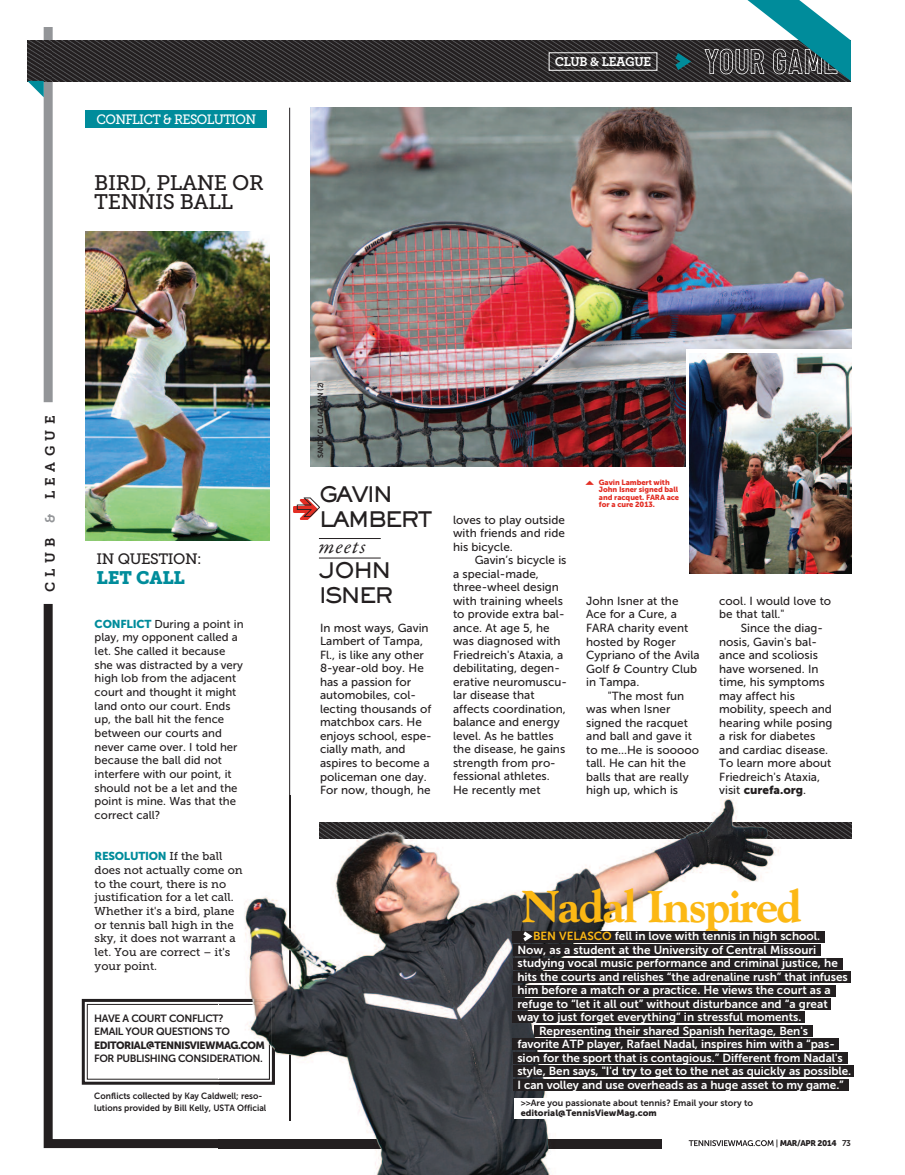
<style>
.page{position:relative;width:905px;height:1175px;background:#fff}
.page>*{position:absolute;margin:0;border:0;box-sizing:border-box;transform-origin:0 0}
.t1{font:800 45.3px "Goudy";letter-spacing:-.035em;color:#fcb814}
.t2{font:21.15px/25.2px "Sackers Heavy Gothic";letter-spacing:-.1em;color:#231f20}
.t3{font:italic 21.15px "Garamond Premr Pro";letter-spacing:.05em;color:#231f20}
.t4{font:21px/19.5px "Museo Slab 500";letter-spacing:-.02em;color:#231f20}
.t5{font:18px "Museo Slab 900";letter-spacing:-.015em;color:#008c9b}
.t6{font:15px "Museo Slab 500";letter-spacing:-.03em;color:#231f20}
.t7{font:13.5px "Museo Slab 500";letter-spacing:-.05em;color:#fff;scale:.95 1}
.t8{font:13.5px "Museo Slab 700";letter-spacing:.4em;color:#231f20}
.t9{font:700 13.5px "Archer";letter-spacing:-.025em;color:#fff}
.t10{font:11.7px/13.5px "Museo Sans 500";color:#231f20}
.t11{font:11.7px "Museo Sans 700";letter-spacing:-.005em;color:#fff}
.t12{font:11.7px "Museo Sans 900";color:#231f20}
.t13{font:11.4px/13.6px "Museo Sans 500";color:#231f20}
.t14{font:11.4px/13.6px "Museo Slab 500";color:#231f20}
.t15{font:11.4px "Museo Sans 900";letter-spacing:-.025em;color:#008c9b}
.t16{font:10.5px/13.5px "Museo Sans 700";letter-spacing:-.035em;color:#231f20}
.t17{font:10.5px "Museo Sans 900";letter-spacing:-.05em;color:#231f20}
.t18{font:9px/12px "Museo Sans 700";color:#231f20;scale:.95 1}
.t19{font:9px "Museo Sans 700";color:#231f20}
.t20{font:9px "Museo Sans 900";color:#231f20}
.t21{font:7.5px/7.5px "Museo Sans 900";letter-spacing:-.01em;color:#e32e24}
.t22{font:7.5px "Museo Sans 700";letter-spacing:-.025em;color:#231f20;scale:.95 1}
.s1{color:#939598}
.s2{font-family:"Museo Sans 900";color:#008c9b}
.s3{font-family:"Museo Slab 500";color:#231f20}
.s4{font-family:"Museo Sans 500"}
.s5{color:#fcb814}
</style>
<div class="page">
<hr style="left:289px;top:108px;width:1px;height:1012px;background:#231f20">
<svg style="left:43px;top:595px;width:248px;height:554px"></svg>
<div style="left:44px;top:27px;width:9px;height:375px;background:#939598"></div>
<img style="left:28px;top:40px;width:647px;height:41px">
<svg style="left:675px;top:0;width:175px;height:81px"></svg>
<svg style="left:27px;top:81px;width:17px;height:16px"></svg>
<div style="left:82px;top:999px;width:193px;height:85px;border:3px solid #231f20"></div>
<div style="left:87px;top:1003px;width:183px;height:76px;border:1px solid #231f20"></div>
<div style="left:86px;top:111px;width:181px;height:17px;background:#008c9b"></div>
<img style="left:86px;top:231px;width:184px;height:309px">
<img style="left:781px;top:822px;width:70px;height:16px">
<img style="left:219px;top:795px;width:562px;height:379px">
<img style="left:289px;top:795px;width:1px;height:325px">
<img style="left:219px;top:1139px;width:442px;height:9px">
<img style="left:688px;top:1139px;width:89px;height:8px">
<img style="left:219px;top:999px;width:56px;height:85px">
<div style="left:512px;top:931px;width:313px;height:11px;background:#231f20"></div>
<div style="left:512px;top:944px;width:308px;height:12px;background:#231f20"></div>
<div style="left:512px;top:958px;width:330px;height:11px;background:#231f20"></div>
<div style="left:512px;top:971px;width:338px;height:11px;background:#231f20"></div>
<div style="left:512px;top:985px;width:324px;height:11px;background:#231f20"></div>
<div style="left:512px;top:998px;width:318px;height:11px;background:#231f20"></div>
<div style="left:512px;top:1011px;width:293px;height:12px;background:#231f20"></div>
<div style="left:534px;top:1025px;width:278px;height:11px;background:#231f20"></div>
<div style="left:512px;top:1038px;width:326px;height:12px;background:#231f20"></div>
<div style="left:512px;top:1052px;width:335px;height:11px;background:#231f20"></div>
<div style="left:512px;top:1065px;width:341px;height:11px;background:#231f20"></div>
<div style="left:512px;top:1079px;width:336px;height:11px;background:#231f20"></div>
<svg style="left:523px;top:931px;width:9px;height:10px"></svg>
<div style="left:513px;top:1098px;width:37px;height:20px;background:#fff"></div>
<div style="left:548px;top:52px;width:109px;height:19px;border:1px solid #fff"></div>
<img style="left:310px;top:108px;width:541px;height:359px">
<svg style="left:685px;top:349px;width:166px;height:225px"></svg>
<img style="left:690px;top:353px;width:161px;height:221px">
<hr style="left:319px;top:557px;width:62px;height:1px;background:#231f20">
<hr style="left:319px;top:538px;width:62px;height:1px;background:#231f20">
<svg style="left:293px;top:497px;width:27px;height:23px"></svg>
<p class="t7" style="left:96px;top:114px;width:169px">CONFLICT &amp; RESOLUTION</p>
<h3 class="t4" style="left:94px;top:174px;width:171px">BIRD, PLANE OR<br>TENNIS BALL</h3>
<p class="t9" style="left:554px;top:57px;width:98px">CLUB &amp; LEAGUE</p>
<p class="t8" style="left:45px;top:592px;width:178px;rotate:-90deg">CLUB <span class="s1">&amp;</span> LEAGUE</p>
<p class="t6" style="left:97px;top:554px;width:107px">IN QUESTION:</p>
<h3 class="t5" style="left:97px;top:571px;width:90px">LET CALL</h3>
<p class="t13" style="left:95px;top:616px;width:150px"><span class="s2">CONFLICT</span> During a point in play, my opponent called a let. She called it because she was distracted by a very high lob from the adjacent court and thought it might land onto our court. Ends up, the ball hit the fence between our courts and never came over. I told her because the ball did not interfere with our point, it should not be a let and the point is mine. Was that the correct call?</p>
<p class="t15" style="left:95px;top:849px;width:129px">RESOLUTION <span class="s3">If the ball</span></p>
<p class="t14" style="left:95px;top:864px;width:149px">does not actually come on to the court, there is no justification for a let call.<br>Whether it's a bird, plane or tennis ball high in the sky, it does not warrant a let. You are correct – it's your point.</p>
<p class="t16" style="left:94px;top:1011px;width:137px">HAVE A COURT CONFLICT?<br>EMAIL YOUR QUESTIONS TO</p>
<p class="t17" style="left:94px;top:1038px;width:172px">EDITORIAL@TENNISVIEWMAG.COM</p>
<p class="t16" style="left:94px;top:1051px;width:170px">FOR PUBLISHING CONSIDERATION.</p>
<p class="t18" style="left:94px;top:1089px;width:183px">Conflicts collected by Kay Caldwell; reso&shy;lutions provided by Bill Kelly, USTA Official</p>
<p class="t22" style="left:316px;top:458px;width:81px;rotate:-90deg">SANDY CALLAGHAN (2)</p>
<h2 class="t2" style="left:319px;top:484px;width:116px">GAVIN<br>LAMBERT</h2>
<h2 class="t3" style="left:319px;top:537px;width:48px">meets</h2>
<h2 class="t2" style="left:319px;top:560px;width:76px">JOHN<br>ISNER</h2>
<p class="t10" style="left:320px;top:621px;width:113px">In most ways, Gavin<br>Lambert of Tampa,<br>Fl., is like any other<br>8-year-old boy. He has a passion for automobiles, col&shy;lecting thousands of matchbox cars. He enjoys school, espe&shy;cially math, and aspires to become a policeman one day.<br>For now, though, he</p>
<p class="t10" style="left:453px;top:513px;width:113px;text-align:justify">loves to play outside with friends and ride his bicycle.</p>
<p class="t10" style="left:453px;top:553px;width:115px;text-indent:22px">Gavin’s bicycle is a special-made, three-wheel design with training wheels to provide extra bal&shy;ance. At age 5, he was diagnosed with<br>Friedreich's Ataxia, a debilitating, degen&shy;erative neuromuscu&shy;lar disease that affects coordination, balance and energy level. As he battles the disease, he gains strength from pro&shy;fessional athletes.<br>He recently met</p>
<p class="t21" style="left:599px;top:478px;width:82px">Gavin Lambert with<br>John Isner signed ball and racquet. FARA ace for a cure 2013.</p>
<p class="t10" style="left:586px;top:594px;width:115px">John Isner at the<br>Ace for a Cure, a<br>FARA charity event hosted by Roger<br>Cypriano of the Avila<br>Golf &amp; Country Club in Tampa.</p>
<p class="t10" style="left:586px;top:688px;width:114px;text-indent:22px">"The most fun was when Isner signed the racquet and ball and gave it to me...He is sooooo tall. He can hit the balls that are really high up, which is</p>
<p class="t10" style="left:719px;top:594px;width:113px">cool. I would love to be that tall."</p>
<p class="t10" style="left:719px;top:621px;width:115px;text-indent:22px">Since the diag&shy;nosis, Gavin's bal&shy;ance and scoliosis have worsened. In time, his symptoms may affect his mobility, speech and hearing while posing a risk for diabetes and cardiac disease.<br>To learn more about<br>Friedreich's Ataxia,</p>
<p class="t12" style="left:719px;top:783px;width:89px"><span class="s4">visit</span> curefa.org<span class="s4">.</span></p>
<h1 class="t1" style="left:522px;top:888px;width:282px">Nadal Inspired</h1>
<p class="t11" style="left:533px;top:929px;width:288px"><span class="s5">BEN VELASCO</span> fell in love with tennis in high school.</p>
<p class="t11" style="left:517px;top:943px;width:300px">Now, as a student at the University of Central Missouri</p>
<p class="t11" style="left:517px;top:956px;width:322px">studying vocal music performance and criminal justice, he</p>
<p class="t11" style="left:517px;top:970px;width:332px">hits the courts and relishes “the adrenaline rush” that infuses</p>
<p class="t11" style="left:517px;top:983px;width:315px">him before a match or a practice. He views the court as a</p>
<p class="t11" style="left:517px;top:997px;width:312px">refuge to “let it all out” without disturbance and “a great</p>
<p class="t11" style="left:517px;top:1010px;width:285px">way to just forget everything” in stressful moments.</p>
<p class="t11" style="left:539px;top:1024px;width:270px">Representing their shared Spanish heritage, Ben's</p>
<p class="t11" style="left:517px;top:1037px;width:319px">favorite ATP player, Rafael Nadal, inspires him with a “pas-</p>
<p class="t11" style="left:517px;top:1051px;width:327px">sion for the sport that is contagious.” Different from Nadal's</p>
<p class="t11" style="left:517px;top:1064px;width:335px">style, Ben says, "I'd try to get to the net as quickly as possible.</p>
<p class="t11" style="left:517px;top:1078px;width:328px">I can volley and use overheads as a huge asset to my game.”</p>
<p class="t19" style="left:520px;top:1097px;width:234px">&gt;&gt;Are you passionate about tennis? Email your story to</p>
<p class="t20" style="left:520px;top:1108px;width:137px">editorial@TennisViewMag.com</p>
</div>
